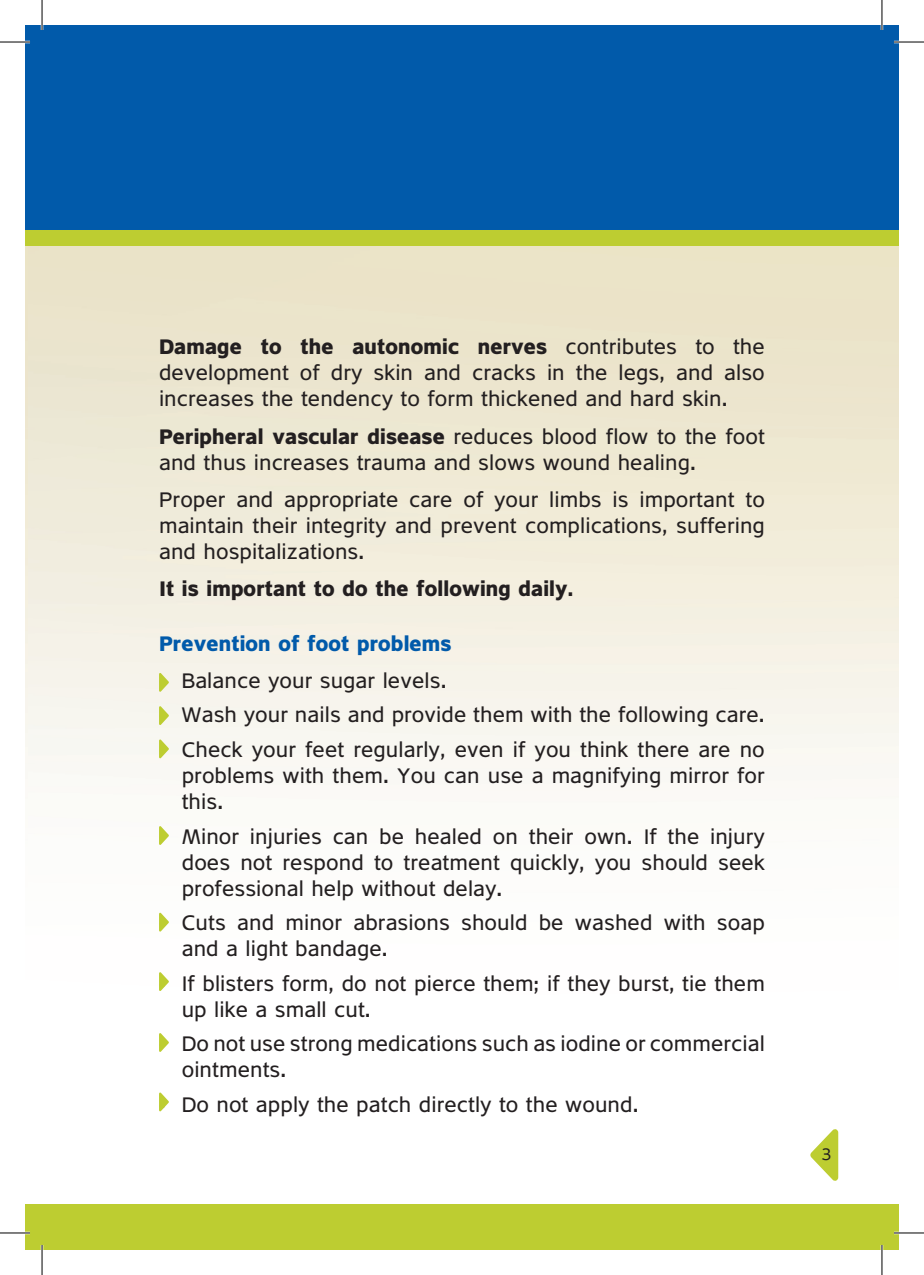
<style>
.page{position:relative;width:924px;height:1275px;background:#fff}
.page>*{position:absolute;margin:0;border:0;box-sizing:border-box;transform-origin:0 0}
.t1{font:21px/26px "Fb Tamlil Eng";color:#231f20;text-align:justify}
.t2{font:700 21px "Fb Tamlil Eng";color:#231f20}
.t3{font:700 21px "Fb Tamlil Eng";color:#015aaa}
.t4{font:21px "Fb Typo Pas";color:#231f20}
.s1{font-weight:700}
</style>
<div class="page">
<img style="left:25px;top:245px;width:3px;height:534px">
<img style="left:28px;top:245px;width:870px;height:542px">
<div style="left:25px;top:25px;width:873px;height:205px;background:#015aaa"></div>
<div style="left:25px;top:230px;width:873px;height:15px;background:#bdcd31"></div>
<div style="left:25px;top:1204px;width:873px;height:46px;background:#bdcd31"></div>
<svg style="left:810px;top:1129px;width:27px;height:52px"></svg>
<svg style="left:159px;top:673px;width:10px;height:19px"></svg>
<svg style="left:159px;top:912px;width:10px;height:19px"></svg>
<svg style="left:159px;top:1033px;width:10px;height:19px"></svg>
<svg style="left:159px;top:706px;width:10px;height:19px"></svg>
<svg style="left:159px;top:739px;width:10px;height:19px"></svg>
<svg style="left:159px;top:972px;width:10px;height:19px"></svg>
<svg style="left:159px;top:1092px;width:10px;height:19px"></svg>
<svg style="left:159px;top:826px;width:10px;height:19px"></svg>
<hr style="left:0;top:41px;width:30px;height:2px;background:#fff">
<hr style="left:893px;top:41px;width:30px;height:2px;background:#fff">
<hr style="left:0;top:1231px;width:30px;height:3px;background:#fff">
<hr style="left:893px;top:1231px;width:30px;height:3px;background:#fff">
<hr style="left:41px;top:0;width:2px;height:30px;background:#fff">
<hr style="left:41px;top:1245px;width:2px;height:30px;background:#fff">
<hr style="left:880px;top:0;width:2px;height:30px;background:#fff">
<hr style="left:880px;top:1245px;width:2px;height:30px;background:#fff">
<hr style="left:0;top:42px;width:30px;height:1px;background:#000">
<hr style="left:893px;top:42px;width:30px;height:1px;background:#000">
<hr style="left:0;top:1232px;width:30px;height:1px;background:#000">
<hr style="left:893px;top:1232px;width:30px;height:1px;background:#000">
<hr style="left:42px;top:0;width:1px;height:30px;background:#000">
<hr style="left:42px;top:1245px;width:1px;height:30px;background:#000">
<hr style="left:881px;top:0;width:1px;height:30px;background:#000">
<hr style="left:881px;top:1245px;width:1px;height:30px;background:#000">
<p class="t1" style="left:159px;top:336px;width:607px"><span class="s1">Damage to the autonomic nerves</span> contributes to the development of dry skin and cracks in the legs, and also increases the tendency to form thickened and hard skin.</p>
<p class="t1" style="left:159px;top:425px;width:607px"><span class="s1">Peripheral vascular disease</span> reduces blood flow to the foot and thus increases trauma and slows wound healing.</p>
<p class="t1" style="left:159px;top:489px;width:607px">Proper and appropriate care of your limbs is important to maintain their integrity and prevent complications, suffering and hospitalizations.</p>
<p class="t2" style="left:159px;top:579px;width:415px">It is important to do the following daily.</p>
<p class="t3" style="left:159px;top:633px;width:294px">Prevention of foot problems</p>
<p class="t1" style="left:159px;top:670px;width:289px">• Balance your sugar levels.</p>
<p class="t1" style="left:159px;top:704px;width:607px">• Wash your nails and provide them with the following care.</p>
<p class="t1" style="left:182px;top:739px;width:584px;text-indent:-23px">• Check your feet regularly, even if you think there are no problems with them. You can use a magnifying mirror for this.</p>
<p class="t1" style="left:182px;top:825px;width:584px;text-indent:-23px">• Minor injuries can be healed on their own. If the injury does not respond to treatment quickly, you should seek professional help without delay.</p>
<p class="t1" style="left:182px;top:912px;width:584px;text-indent:-23px">• Cuts and minor abrasions should be washed with soap and a light bandage.</p>
<p class="t1" style="left:182px;top:972px;width:584px;text-indent:-23px">• If blisters form, do not pierce them; if they burst, tie them up like a small cut.</p>
<p class="t1" style="left:182px;top:1033px;width:584px;text-indent:-23px">• Do not use strong medications such as iodine or commercial ointments.</p>
<p class="t1" style="left:159px;top:1093px;width:481px">• Do not apply the patch directly to the wound.</p>
<p class="t4" style="left:821px;top:1143px;width:11px">3</p>
</div>
